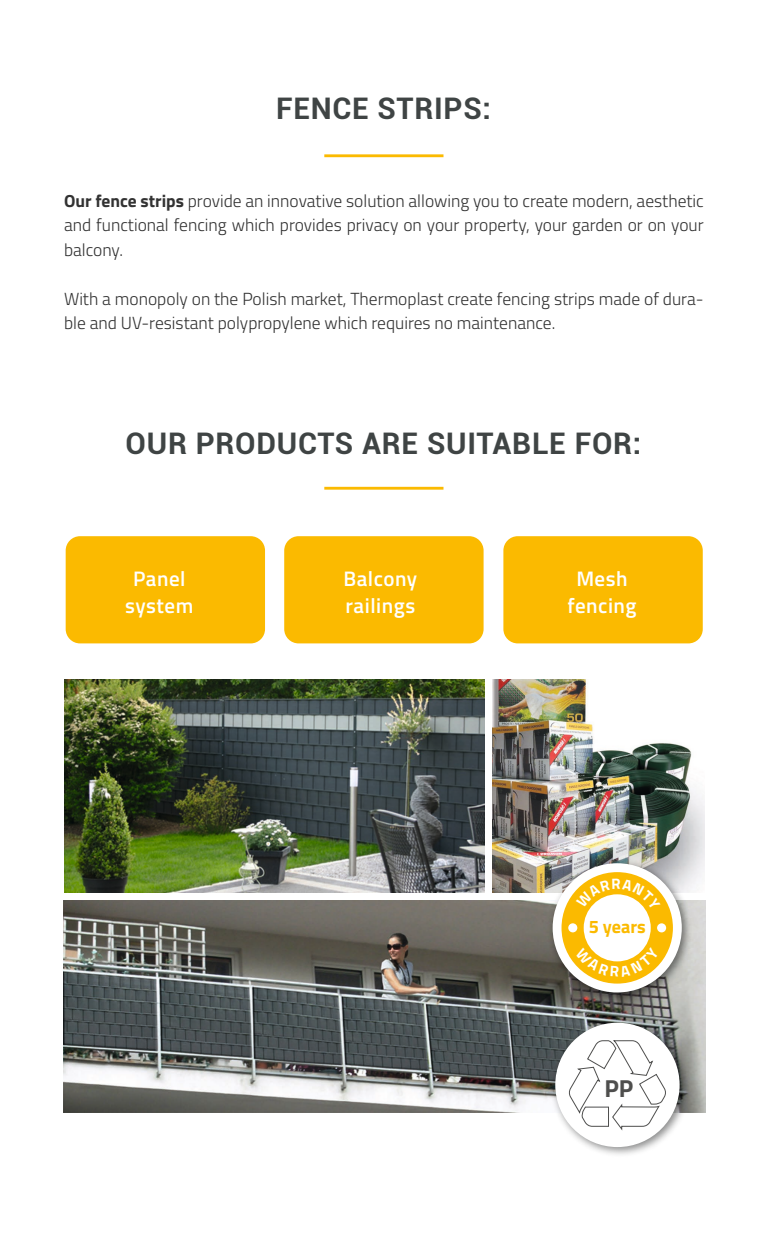
<style>
.page{position:relative;width:769px;height:1241px;background:#fff}
.page>*{position:absolute;margin:0;border:0;box-sizing:border-box;transform-origin:0 0}
.t1{font:700 29.75px "Roboto";letter-spacing:.025em;color:#3f4444}
.t2{font:700 24.5px "Titillium";color:#4e4e4d}
.t3{font:600 21px/28px "Titillium";letter-spacing:.025em;color:#fff;text-align:center}
.t4{font:700 18.2px "Titillium";color:#fbba00}
.t5{font:300 17.5px/24.5px "Titillium";color:#323232;text-align:justify}
.s1{font-weight:700}
</style>
<div class="page">
<div style="left:503px;top:536px;width:200px;height:107px;background:#fbba00;border-radius:14px"></div>
<div style="left:66px;top:536px;width:199px;height:107px;background:#fbba00;border-radius:14px"></div>
<div style="left:284px;top:536px;width:200px;height:107px;background:#fbba00;border-radius:14px"></div>
<hr style="left:324px;top:486px;width:119px;height:3px;background:#fbba00">
<hr style="left:324px;top:154px;width:119px;height:3px;background:#fbba00">
<img style="left:64px;top:900px;width:641px;height:212px">
<img style="left:64px;top:679px;width:420px;height:213px">
<img style="left:492px;top:679px;width:212px;height:213px">
<img style="left:547px;top:1014px;width:146px;height:141px">
<div style="left:555px;top:1022px;width:125px;height:124px;background:#fff;border-radius:50%"></div>
<svg style="left:568px;top:1039px;width:98px;height:92px"></svg>
<img style="left:545px;top:855px;width:150px;height:150px">
<div style="left:553px;top:863px;width:129px;height:129px;background:#fff;border-radius:50%"></div>
<div style="left:561px;top:872px;width:112px;height:111px;background:#fbba00;border-radius:50%"></div>
<div style="left:584px;top:894px;width:67px;height:67px;background:#fff;border-radius:50%"></div>
<div style="left:568px;top:923px;width:9px;height:9px;background:#fff;border-radius:50%"></div>
<div style="left:657px;top:923px;width:9px;height:9px;background:#fff;border-radius:50%"></div>
<svg style="left:576px;top:878px;width:85px;height:32px"></svg>
<svg style="left:575px;top:946px;width:84px;height:30px"></svg>
<h1 class="t1" style="left:276px;top:88px;width:216px">FENCE STRIPS:</h1>
<p class="t5" style="left:64px;top:187px;width:641px"><span class="s1">Our fence strips</span> provide an innovative solution allowing you to create modern, aesthetic and functional fencing which provides privacy on your property, your garden or on your balcony.</p>
<p class="t5" style="left:64px;top:285px;width:641px">With a monopoly on the Polish market, Thermoplast create fencing strips made of dura&shy;ble and UV-resistant polypropylene which requires no maintenance.</p>
<h1 class="t1" style="left:126px;top:422px;width:517px">OUR PRODUCTS ARE SUITABLE FOR:</h1>
<p class="t3" style="left:125px;top:563px;width:70px">Panel system</p>
<p class="t3" style="left:343px;top:563px;width:75px;text-align:left">Balcony railings</p>
<p class="t3" style="left:567px;top:563px;width:71px">Mesh fencing</p>
<p class="t4" style="left:589px;top:912px;width:59px">5 years</p>
<h2 class="t2" style="left:604px;top:1069px;width:30px">PP</h2>
</div>
